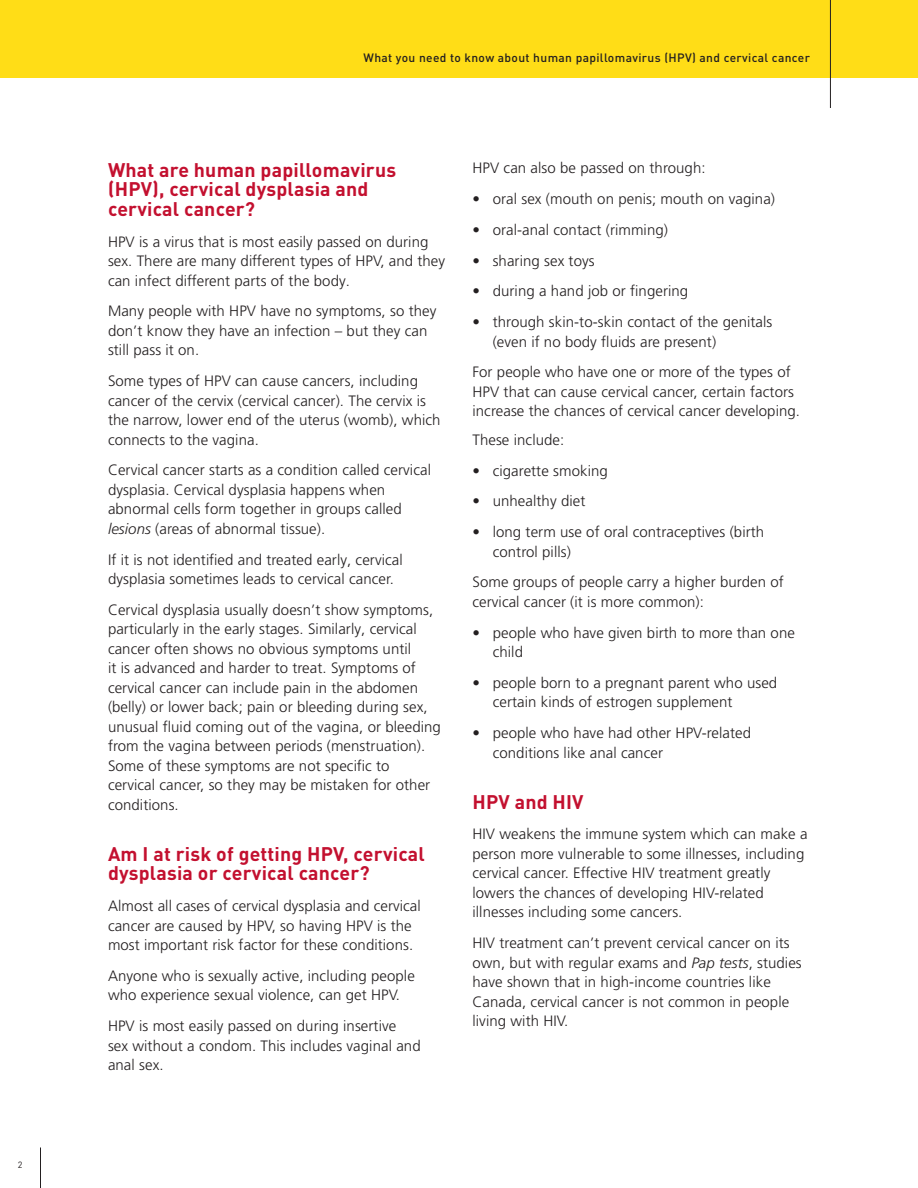
<style>
.page{position:relative;width:918px;height:1188px;background:#fff}
.page>*{position:absolute;margin:0;border:0;box-sizing:border-box;transform-origin:0 0}
.t1{font:700 19.5px/19.5px "DINOT";letter-spacing:.01em;color:#c3102f}
.t2{font:300 15px/19.5px "Frutiger LT Pro";letter-spacing:.005em;color:#231f20}
.t3{font:500 12px "DINOT";letter-spacing:.03em;color:#231f20}
.t4{font:9px "DINOT";color:#231f20}
.s1{font-style:italic}
</style>
<div class="page">
<hr style="left:40px;top:1148px;width:1px;height:40px;background:#231f20">
<div style="left:0;top:0;width:918px;height:78px;background:#ffdd17"></div>
<hr style="left:830px;top:0;width:1px;height:108px;background:#231f20">
<p class="t4" style="left:18px;top:1158px;width:6px">2</p>
<p class="t3" style="left:364px;top:50px;width:448px">What you need to know about human papillomavirus (HPV) and cervical cancer</p>
<h1 class="t1" style="left:108px;top:158px;width:290px">What are human papillomavirus (HPV), cervical dysplasia and cervical cancer?</h1>
<p class="t2" style="left:108px;top:232px;width:339px">HPV is a virus that is most easily passed on during sex. There are many different types of HPV, and they can infect different parts of the body.</p>
<p class="t2" style="left:108px;top:302px;width:330px">Many people with HPV have no symptoms, so they don’t know they have an infection – but they can still pass it on.</p>
<p class="t2" style="left:108px;top:371px;width:334px">Some types of HPV can cause cancers, including cancer of the cervix (cervical cancer). The cervix is the narrow, lower end of the uterus (womb), which connects to the vagina.</p>
<p class="t2" style="left:108px;top:461px;width:325px">Cervical cancer starts as a condition called cervical dysplasia. Cervical dysplasia happens when abnormal cells form together in groups called <span class="s1">lesions</span> (areas of abnormal tissue).</p>
<p class="t2" style="left:108px;top:550px;width:296px">If it is not identified and treated early, cervical dysplasia sometimes leads to cervical cancer.</p>
<p class="t2" style="left:108px;top:600px;width:334px">Cervical dysplasia usually doesn’t show symptoms, particularly in the early stages. Similarly, cervical cancer often shows no obvious symptoms until<br>it is advanced and harder to treat. Symptoms of cervical cancer can include pain in the abdomen (belly) or lower back; pain or bleeding during sex, unusual fluid coming out of the vagina, or bleeding from the vagina between periods (menstruation).<br>Some of these symptoms are not specific to<br>cervical cancer, so they may be mistaken for other conditions.</p>
<h1 class="t1" style="left:108px;top:842px;width:318px">Am I at risk of getting HPV, cervical dysplasia or cervical cancer?</h1>
<p class="t2" style="left:108px;top:896px;width:314px">Almost all cases of cervical dysplasia and cervical cancer are caused by HPV, so having HPV is the most important risk factor for these conditions.</p>
<p class="t2" style="left:108px;top:966px;width:308px">Anyone who is sexually active, including people who experience sexual violence, can get HPV.</p>
<p class="t2" style="left:108px;top:1016px;width:314px">HPV is most easily passed on during insertive<br>sex without a condom. This includes vaginal and anal sex.</p>
<p class="t2" style="left:472px;top:158px;width:235px">HPV can also be passed on through:</p>
<p class="t2" style="left:472px;top:189px;width:304px">• oral sex (mouth on penis; mouth on vagina)</p>
<p class="t2" style="left:472px;top:220px;width:197px">• oral-anal contact (rimming)</p>
<p class="t2" style="left:472px;top:251px;width:124px">• sharing sex toys</p>
<p class="t2" style="left:472px;top:281px;width:217px">• during a hand job or fingering</p>
<p class="t2" style="left:493px;top:312px;width:281px;text-indent:-20px">• through skin-to-skin contact of the genitals (even if no body fluids are present)</p>
<p class="t2" style="left:472px;top:362px;width:329px">For people who have one or more of the types of<br>HPV that can cause cervical cancer, certain factors increase the chances of cervical cancer developing.</p>
<p class="t2" style="left:472px;top:430px;width:93px">These include:</p>
<p class="t2" style="left:472px;top:461px;width:137px">• cigarette smoking</p>
<p class="t2" style="left:472px;top:491px;width:114px">• unhealthy diet</p>
<p class="t2" style="left:493px;top:522px;width:273px;text-indent:-20px">• long term use of oral contraceptives (birth control pills)</p>
<p class="t2" style="left:472px;top:572px;width:313px">Some groups of people carry a higher burden of cervical cancer (it is more common):</p>
<p class="t2" style="left:493px;top:623px;width:304px;text-indent:-20px">• people who have given birth to more than one child</p>
<p class="t2" style="left:493px;top:673px;width:286px;text-indent:-20px">• people born to a pregnant parent who used certain kinds of estrogen supplement</p>
<p class="t2" style="left:493px;top:723px;width:260px;text-indent:-20px">• people who have had other HPV-related conditions like anal cancer</p>
<h1 class="t1" style="left:472px;top:790px;width:113px">HPV and HIV</h1>
<p class="t2" style="left:472px;top:824px;width:337px">HIV weakens the immune system which can make a person more vulnerable to some illnesses, including cervical cancer. Effective HIV treatment greatly lowers the chances of developing HIV-related illnesses including some cancers.</p>
<p class="t2" style="left:472px;top:933px;width:331px">HIV treatment can’t prevent cervical cancer on its own, but with regular exams and <span class="s1">Pap tests</span>, studies have shown that in high-income countries like Canada, cervical cancer is not common in people living with HIV.</p>
</div>
